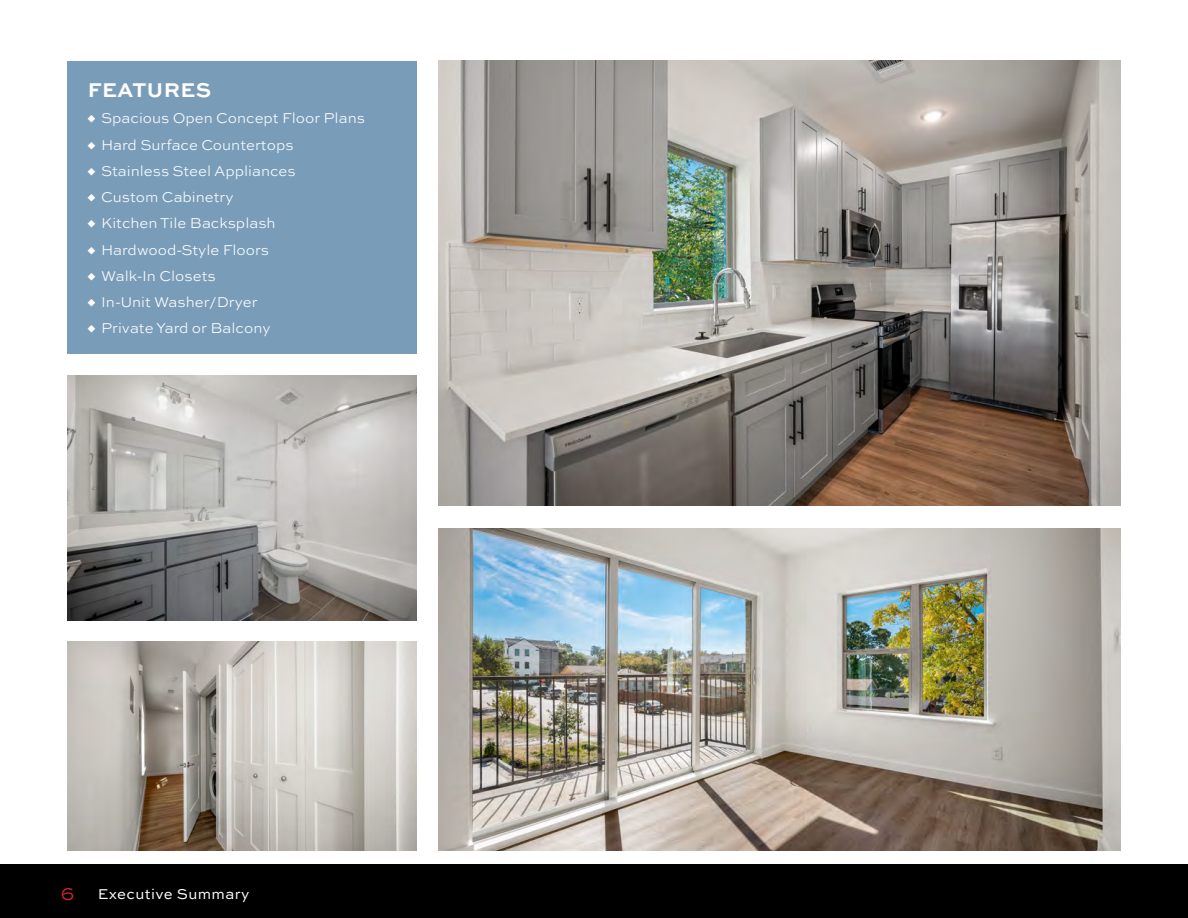
<style>
.page{position:relative;width:1188px;height:918px;background:#fff}
.page>*{position:absolute;margin:0;border:0;box-sizing:border-box;transform-origin:0 0}
.t1{font:700 21px "Sweet Sans Pro";letter-spacing:.02em;color:#fff}
.t2{font:18px "Sweet Sans Pro";color:#d2232a}
.t3{font:300 15px/26.2px "Sweet Sans Pro";color:#fff}
.t4{font:15px "Sweet Sans Pro";letter-spacing:.025em;color:#fff}
.s1{font-family:"Proxima Nova";font-weight:400}
</style>
<div class="page">
<div style="left:0;top:864px;width:1188px;height:54px;background:#000"></div>
<img style="left:438px;top:61px;width:682px;height:444px">
<div style="left:68px;top:61px;width:349px;height:293px;background:#799db9"></div>
<img style="left:68px;top:642px;width:349px;height:208px">
<img style="left:438px;top:529px;width:682px;height:321px">
<img style="left:68px;top:375px;width:349px;height:246px">
<h1 class="t1" style="left:88px;top:74px;width:125px">FEATURES</h1>
<p class="t3" style="left:88px;top:105px;width:279px"><span class="s1">♦</span> Spacious Open Concept Floor Plans <span class="s1">♦</span> Hard Surface Countertops<br><span class="s1">♦</span> Stainless Steel Appliances<br><span class="s1">♦</span> Custom Cabinetry<br><span class="s1">♦</span> Kitchen Tile Backsplash<br><span class="s1">♦</span> Hardwood-Style Floors<br><span class="s1">♦</span> Walk-In Closets<br><span class="s1">♦</span> In-Unit Washer/Dryer<br><span class="s1">♦</span> Private Yard or Balcony</p>
<p class="t2" style="left:61px;top:881px;width:15px">6</p>
<p class="t4" style="left:98px;top:883px;width:153px">Executive Summary</p>
</div>
